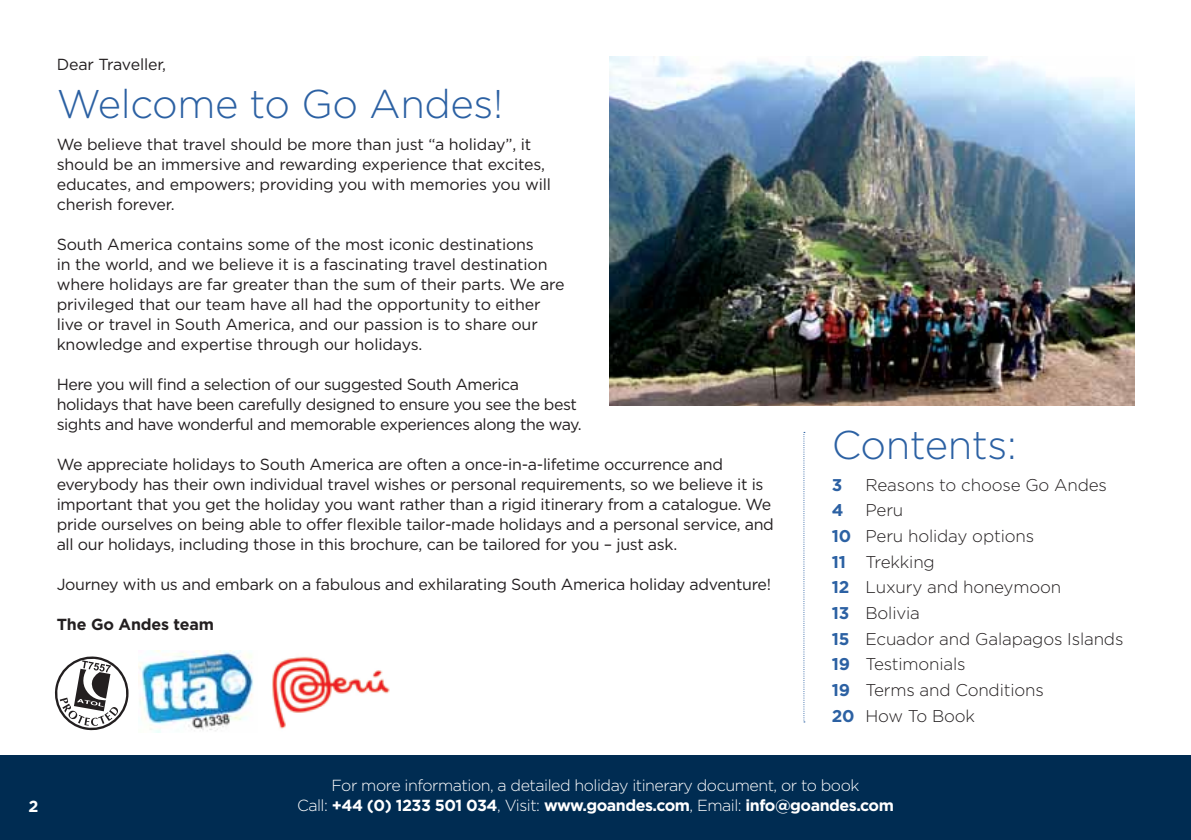
<style>
.page{position:relative;width:1191px;height:840px;background:#fff}
.page>*{position:absolute;margin:0;border:0;box-sizing:border-box;transform-origin:0 0}
.t1{font:300 40px "Gotham";letter-spacing:-.01em;color:#2c61a3}
.t2{font:300 17px/25.6px "Gotham";letter-spacing:-.01em;color:#231f20}
.t3{font:700 17px "Gotham";color:#2c61a3}
.t4{font:16px/20px "Gotham";letter-spacing:-.02em;color:#231f20}
.t5{font:700 16px "Gotham";letter-spacing:-.03em;color:#fff}
.t6{font:300 16px "Gotham";letter-spacing:-.03em;color:#fff}
.t7{font:700 16px "Gotham";letter-spacing:-.01em;color:#231f20}
.s1{font-weight:700;color:#2c61a3}
.s2{font-weight:300}
</style>
<div class="page">
<div style="left:0;top:754px;width:1191px;height:85px;background:#002c52"></div>
<img style="left:609px;top:57px;width:525px;height:348px">
<svg style="left:54px;top:656px;width:75px;height:75px"></svg>
<img style="left:138px;top:650px;width:115px;height:82px">
<img style="left:272px;top:656px;width:118px;height:73px">
<svg style="left:803px;top:431px;width:2px;height:291px"></svg>
<p class="t4" style="left:57px;top:54px;width:111px">Dear Traveller,</p>
<h1 class="t1" style="left:57px;top:82px;width:448px">Welcome to Go Andes!</h1>
<p class="t4" style="left:57px;top:133px;width:496px">We believe that travel should be more than just “a holiday”, it should be an immersive and rewarding experience that excites, educates, and empowers; providing you with memories you will cherish forever.</p>
<p class="t4" style="left:57px;top:233px;width:509px">South America contains some of the most iconic destinations<br>in the world, and we believe it is a fascinating travel destination where holidays are far greater than the sum of their parts. We are privileged that our team have all had the opportunity to either live or travel in South America, and our passion is to share our knowledge and expertise through our holidays.</p>
<p class="t4" style="left:57px;top:373px;width:526px">Here you will find a selection of our suggested South America holidays that have been carefully designed to ensure you see the best sights and have wonderful and memorable experiences along the way.</p>
<p class="t4" style="left:57px;top:453px;width:718px">We appreciate holidays to South America are often a once-in-a-lifetime occurrence and everybody has their own individual travel wishes or personal requirements, so we believe it is important that you get the holiday you want rather than a rigid itinerary from a catalogue. We pride ourselves on being able to offer flexible tailor-made holidays and a personal service, and all our holidays, including those in this brochure, can be tailored for you – just ask.</p>
<p class="t4" style="left:57px;top:573px;width:716px">Journey with us and embark on a fabulous and exhilarating South America holiday adventure!</p>
<p class="t7" style="left:57px;top:614px;width:159px">The Go Andes team</p>
<h1 class="t1" style="left:831px;top:423px;width:186px">Contents:</h1>
<p class="t3" style="left:831px;top:474px;width:12px">3</p>
<p class="t2" style="left:865px;top:471px;width:243px">Reasons to choose Go Andes</p>
<p class="t3" style="left:831px;top:500px;width:13px">4</p>
<p class="t2" style="left:831px;top:497px;width:293px;text-indent:34px">Peru<br><span class="s1">10</span> Peru holiday options<br><span class="s1">11</span> Trekking<br><span class="s1">12</span> Luxury and honeymoon<br><span class="s1">13</span> Bolivia<br><span class="s1">15</span> Ecuador and Galapagos Islands<br><span class="s1">19</span> Testimonials<br><span class="s1">19</span> Terms and Conditions<br><span class="s1">20</span> How To Book</p>
<p class="t6" style="left:331px;top:776px;width:529px">For more information, a detailed holiday itinerary document, or to book</p>
<p class="t5" style="left:28px;top:796px;width:11px">2</p>
<p class="t5" style="left:297px;top:795px;width:598px"><span class="s2">Call:</span> +44 (0) 1233 501 034<span class="s2">, Visit:</span> www.goandes.com<span class="s2">, Email:</span> info@goandes.com</p>
</div>
